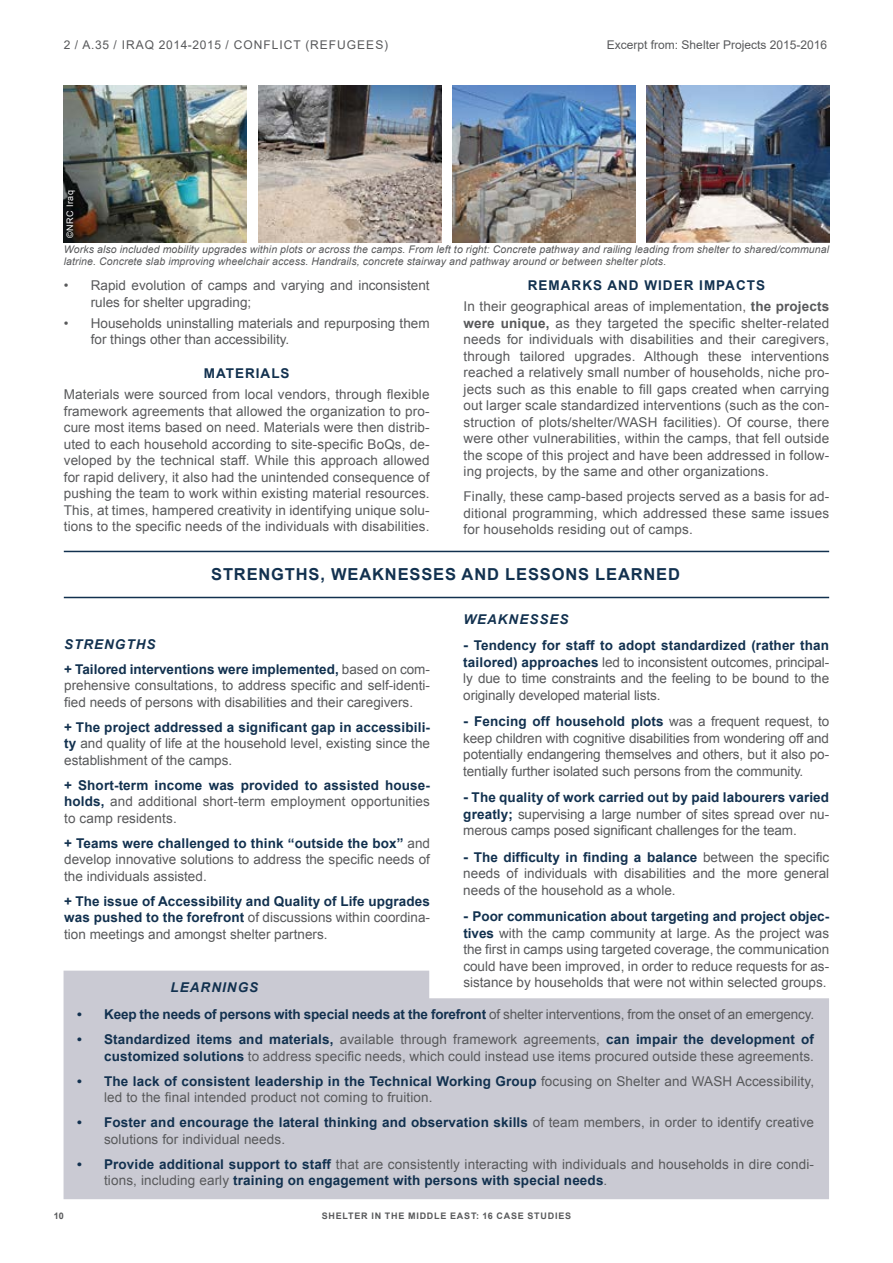
<style>
.page{position:relative;width:893px;height:1263px;background:#fff}
.page>*{position:absolute;margin:0;border:0;box-sizing:border-box;transform-origin:0 0}
.t1{font:700 16.5px "Arial";letter-spacing:.05em;color:#12314f}
.t2{font:13.5px/16.5px "Arial";color:#58595b;text-align:justify}
.t3{font:700 13.5px/16.5px "Arial";color:#12314f}
.t4{font:italic 700 13.5px "Arial";letter-spacing:.075em;color:#12314f}
.t5{font:700 13.5px "Arial";letter-spacing:.075em;color:#12314f}
.t6{font:12px "Arial";color:#58595b}
.t7{font:12px "Arial";letter-spacing:.05em;color:#58595b}
.t8{font:italic 10.5px/12.6px "Arial";letter-spacing:.01em;color:#58595b}
.t9{font:700 9px "Arial";letter-spacing:.085em;color:#58595b}
.t10{font:9px "Arial";letter-spacing:.05em;color:#fff}
.s1{font-weight:700;color:#12314f}
.s2{font-weight:700}
.s3{font-weight:700;font-size:15px;color:#12314f}
.s4{font-style:italic}
.s5{font-weight:400;color:#58595b}
</style>
<div class="page">
<img style="left:64px;top:85px;width:183px;height:157px">
<img style="left:258px;top:85px;width:183px;height:157px">
<img style="left:453px;top:85px;width:182px;height:157px">
<img style="left:647px;top:85px;width:182px;height:157px">
<div style="left:63px;top:188px;width:15px;height:53px;background:#000;opacity:.75"></div>
<hr style="left:64px;top:551px;width:765px;height:1px;background:#12314f">
<hr style="left:64px;top:597px;width:765px;height:1px;background:#12314f">
<div style="left:64px;top:971px;width:765px;height:228px;background:#cacad3"></div>
<p class="t6" style="left:64px;top:36px;width:66px">2 / a.35 / ira</p>
<p class="t7" style="left:145px;top:36px;width:99px">q 2014-2015 / conflict</p>
<p class="t6" style="left:305px;top:36px;width:15px">(refugees</p>
<p class="t6" style="left:384px;top:36px;width:5px">)</p>
<p class="t6" style="left:607px;top:36px;width:222px">Excerpt from: Shelter Projects 2015-2016</p>
<p class="t10" style="left:64px;top:238px;width:49px;rotate:-90deg">©NRC Iraq</p>
<p class="t8" style="left:64px;top:243px;width:767px">Works also included mobility upgrades within plots or across the camps. From left to right: Concrete pathway and railing leading from shelter to shared/communal latrine. Concrete slab improving wheelchair access. Handrails, concrete stairway and pathway around or between shelter plots.</p>
<p class="t2" style="left:91px;top:278px;width:340px;text-indent:-27px">• Rapid evolution of camps and varying and inconsistent rules for shelter upgrading;</p>
<p class="t2" style="left:91px;top:315px;width:340px;text-indent:-27px">• Households uninstalling materials and repurposing them for things other than accessibility.</p>
<p class="t5" style="left:204px;top:364px;width:87px">MATERIALS</p>
<p class="t2" style="left:64px;top:386px;width:367px">Materials were sourced from local vendors, through flexible framework agreements that allowed the organization to pro&shy;cure most items based on need. Materials were then distrib&shy;uted to each household according to site-specific BoQs, de&shy;veloped by the technical staff. While this approach allowed for rapid delivery, it also had the unintended consequence of pushing the team to work within existing material resources.<br>This, at times, hampered creativity in identifying unique solu&shy;tions to the specific needs of the individuals with disabilities.</p>
<p class="t2" style="left:464px;top:275px;width:367px;line-height:21px;text-align:center"><span class="s1">REMARKS AND WIDER IMPACTS<br></span>In their geographical areas of implementation, <span class="s2">the projects</span></p>
<p class="t2" style="left:464px;top:315px;width:367px"><span class="s2">were unique,</span> as they targeted the specific shelter-related needs for individuals with disabilities and their caregivers, through tailored upgrades. Although these interventions reached a relatively small number of households, niche pro&shy;jects such as this enable to fill gaps created when carrying out larger scale standardized interventions (such as the con&shy;struction of plots/shelter/WASH facilities). Of course, there were other vulnerabilities, within the camps, that fell outside the scope of this project and have been addressed in follow&shy;ing projects, by the same and other organizations.</p>
<p class="t2" style="left:464px;top:489px;width:367px">Finally, these camp-based projects served as a basis for ad&shy;ditional programming, which addressed these same issues for households residing out of camps.</p>
<p class="t1" style="left:211px;top:564px;width:470px">STRENGTHS, WEAKNESSES AND LESSONS LEARNED</p>
<p class="t4" style="left:463px;top:610px;width:107px">WEAKNESSES</p>
<p class="t2" style="left:463px;top:637px;width:367px"><span class="s3">-</span> <span class="s1">Tendency for staff to adopt standardized (rather than tailored) approaches</span> led to inconsistent outcomes, principal&shy;ly due to time constraints and the feeling to be bound to the originally developed material lists.</p>
<p class="t2" style="left:463px;top:713px;width:367px"><span class="s3">-</span> <span class="s1">Fencing off household plots</span> was a frequent request, to keep children with cognitive disabilities from wondering off and potentially endangering themselves and others, but it also po&shy;tentially further isolated such persons from the community.</p>
<p class="t2" style="left:463px;top:789px;width:367px"><span class="s3">-</span> <span class="s1">The quality of work carried out by paid labourers varied greatly;</span> supervising a large number of sites spread over nu&shy;merous camps posed significant challenges for the team.</p>
<p class="t2" style="left:463px;top:849px;width:367px"><span class="s3">-</span> <span class="s1">The difficulty in finding a balance</span> between the specific needs of individuals with disabilities and the more general needs of the household as a whole.</p>
<p class="t2" style="left:463px;top:908px;width:367px"><span class="s3">-</span> <span class="s1">Poor communication about targeting and project objec&shy;tives</span> with the camp community at large. As the project was the first in camps using targeted coverage, the communication could have been improved, in order to reduce requests for as&shy;sistance by households that were not within selected groups.</p>
<p class="t3" style="left:64px;top:632px;width:367px;line-height:25px"><span class="s4">STRENGTHS<br></span>+ Tailored interventions were implemented, <span class="s5">based on com-</span></p>
<p class="t2" style="left:64px;top:677px;width:367px">prehensive consultations, to address specific and self-identi&shy;fied needs of persons with disabilities and their caregivers.</p>
<p class="t2" style="left:64px;top:719px;width:367px"><span class="s1">+ The project addressed a significant gap in accessibili&shy;ty</span> and quality of life at the household level, existing since the establishment of the camps.</p>
<p class="t2" style="left:64px;top:777px;width:367px"><span class="s1">+ Short-term income was provided to assisted house&shy;holds,</span> and additional short-term employment opportunities to camp residents.</p>
<p class="t2" style="left:64px;top:835px;width:367px"><span class="s1">+ Teams were challenged to think “outside the box”</span> and develop innovative solutions to address the specific needs of the individuals assisted.</p>
<p class="t3" style="left:64px;top:893px;width:367px;text-align:justify">+ The issue of Accessibility and Quality of Life upgrades was pushed to the forefront <span class="s5">of discussions within coordina&shy;tion meetings and amongst shelter partners.</span></p>
<p class="t4" style="left:171px;top:978px;width:89px">LEARNINGS</p>
<p class="t3" style="left:77px;top:1006px;width:738px">• Keep the needs of persons with special needs at the forefront <span class="s5">of shelter interventions, from the onset of an emergency.</span></p>
<p class="t2" style="left:77px;top:1031px;width:739px;text-align:right"><span class="s1">• Standardized items and materials,</span> available through framework agreements, <span class="s1">can impair the development of customized solutions</span> to address specific needs, which could instead use items procured outside these agreements.</p>
<p class="t2" style="left:104px;top:1073px;width:711px;text-indent:-27px"><span class="s1">• The lack of consistent leadership in the Technical Working Group</span> focusing on Shelter and WASH Accessibility, led to the final intended product not coming to fruition.</p>
<p class="t2" style="left:104px;top:1114px;width:711px;text-indent:-27px"><span class="s1">• Foster and encourage the lateral thinking and observation skills</span> of team members, in order to identify creative solutions for individual needs.</p>
<p class="t2" style="left:104px;top:1156px;width:712px;text-indent:-27px"><span class="s1">• Provide additional support to staff</span> that are consistently interacting with individuals and households in dire condi&shy;tions, including early <span class="s1">training on engagement with persons with special needs</span>.</p>
<p class="t9" style="left:322px;top:1210px;width:251px">SHELTER IN THE MIDDLE EAST: 16 CASE STUDIES</p>
</div>
